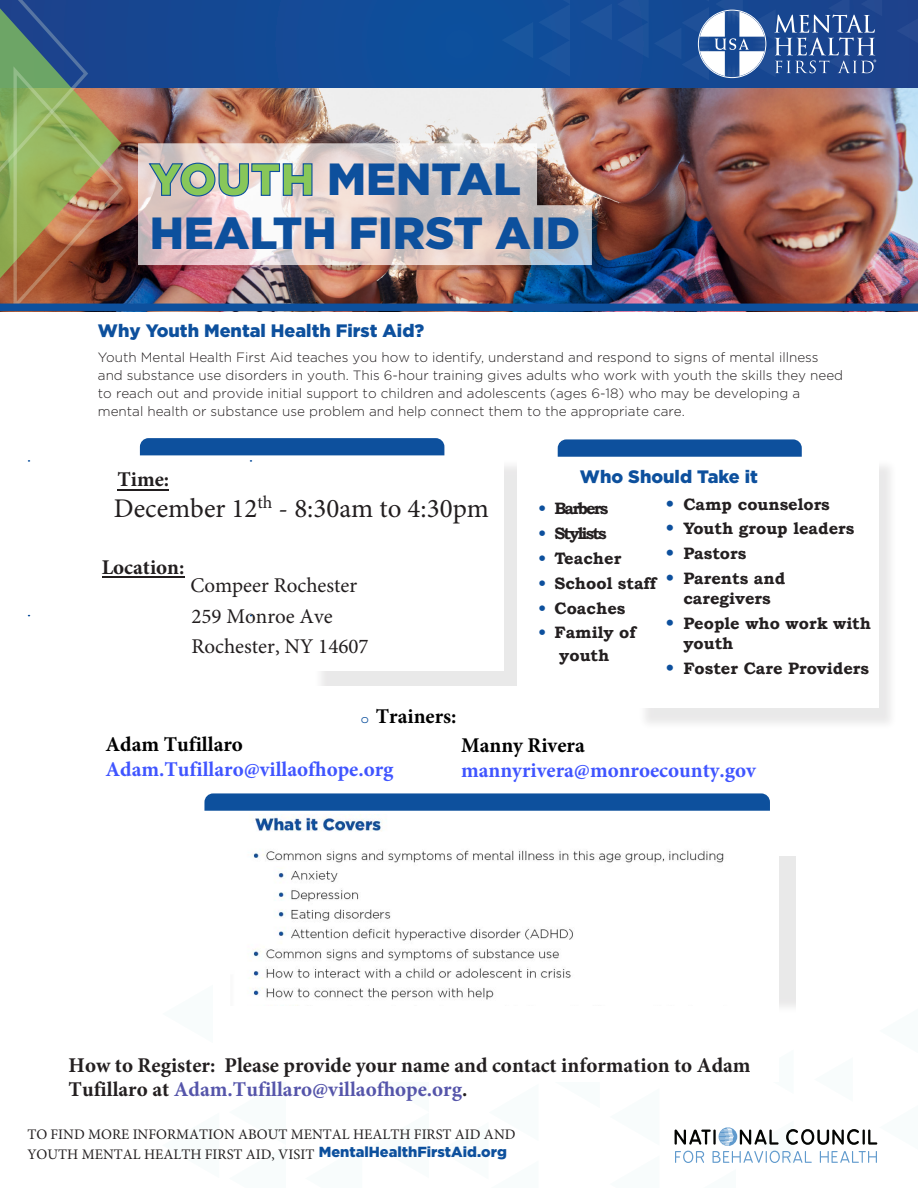
<style>
.page{position:relative;width:918px;height:1188px;background:#fff}
.page>*{position:absolute;margin:0;border:0;box-sizing:border-box;transform-origin:0 0}
.t1{font:900 45px "Gotham";color:#0d509d}
.t2{font:27px "Minion Pro";color:#221e1f}
.t3{font:700 21px/24.9px "Minion Pro";color:#231f20}
.t4{font:700 21px "Minion Pro";color:#4055ff}
.t5{font:21px/30.5px "Minion Pro";color:#221e1f}
.t6{font:700 21px "Minion Pro";color:#000}
.t7{font:700 21px "Minion Pro";color:#221e1f}
.t8{font:900 18px "Gotham";color:#0d509d}
.t9{font:700 16.5px/22.6px "Bookman Old Style";color:#231f20;text-align:center}
.t10{font:700 16.5px/19.8px "Bookman Old Style";color:#231f20;text-align:center}
.t11{font:700 16.5px "Bookman Old Style";letter-spacing:-.11em;color:#231f20}
.t12{font:14.55px/20.1px "Minion Pro";color:#231f20}
.t13{font:300 13.5px/18px "Gotham";color:#231f20}
.s1{color:#88c75a}
.s2{font-family:"Courier Std";font-weight:400;font-size:13.5px;color:#0d509d}
.s3{font-family:"Gotham";font-weight:900;color:#0d509d}
.s4{font-family:"Gotham";font-weight:900;font-size:18px;color:#0d509d}
.s5{font-style:inherit}
.s6{color:#55a}
</style>
<div class="page">
<img style="left:125px;top:88px;width:793px;height:216px">
<div style="left:0;top:0;width:918px;height:88px;background:#134c98"></div>
<svg style="left:503px;top:23px;width:30px;height:34px"></svg>
<svg style="left:897px;top:18px;width:21px;height:25px"></svg>
<div style="left:79px;top:446px;width:438px;height:240px;background:#231f20;opacity:.1"></div>
<div style="left:74px;top:426px;width:429px;height:244px;background:#fff"></div>
<div style="left:531px;top:445px;width:383px;height:286px;background:#231f20;opacity:.1"></div>
<div style="left:531px;top:453px;width:348px;height:255px;background:#fff"></div>
<svg style="left:558px;top:439px;width:244px;height:18px;background:#1858a1"></svg>
<div style="left:143px;top:148px;width:454px;height:122px;background:#231f20;opacity:.2"></div>
<svg style="left:138px;top:143px;width:454px;height:122px;background:#dccbc8"></svg>
<svg style="left:140px;top:438px;width:304px;height:24px"></svg>
<svg style="left:204px;top:793px;width:566px;height:18px;background:#1757a1"></svg>
<img style="left:0;top:0;width:125px;height:312px">
<div style="left:0;top:304px;width:918px;height:7px;background:#0d509d"></div>
<svg style="left:582px;top:0;width:300px;height:80px"></svg>
<svg style="left:675px;top:1001px;width:203px;height:162px"></svg>
<hr style="left:117px;top:489px;width:52px;height:1px;background:#221e1f">
<hr style="left:102px;top:576px;width:82px;height:1px;background:#221e1f">
<img style="left:250px;top:814px;width:492px;height:192px">
<p class="t1" style="left:150px;top:153px;width:373px"><span class="s1">YOUTH</span> MENTAL</p>
<p class="t1" style="left:150px;top:207px;width:432px">HEALTH FIRST AID</p>
<p class="t8" style="left:98px;top:320px;width:328px">Why Youth Mental Health First Aid?</p>
<p class="t13" style="left:98px;top:348px;width:747px">Youth Mental Health First Aid teaches you how to identify, understand and respond to signs of mental illness and substance use disorders in youth. This 6-hour training gives adults who work with youth the skills they need to reach out and provide initial support to children and adolescents (ages 6-18) who may be developing a mental health or substance use problem and help connect them to the appropriate care.</p>
<h3 class="t7" style="left:117px;top:464px;width:53px">Time:</h3>
<h2 class="t2" style="left:114px;top:490px;width:376px">December 12<sup>th</sup> - 8:30am to 4:30pm</h2>
<h3 class="t7" style="left:102px;top:552px;width:84px">Location:</h3>
<h3 class="t5" style="left:190px;top:571px;width:180px">Compeer Rochester<br>259 Monroe Ave<br>Rochester, NY 14607</h3>
<h3 class="t6" style="left:361px;top:701px;width:97px"><span class="s2">o</span> Trainers:</h3>
<p class="t8" style="left:580px;top:466px;width:179px">Who Should Take it</p>
<p class="t11" style="left:538px;top:497px;width:72px"><span class="s3">•</span> Barbers</p>
<p class="t11" style="left:538px;top:521px;width:70px"><span class="s3">•</span> Stylists</p>
<p class="t9" style="left:538px;top:547px;width:85px"><span class="s3">•</span> Teacher</p>
<p class="t9" style="left:538px;top:572px;width:120px"><span class="s3">•</span> School staff</p>
<p class="t9" style="left:538px;top:596px;width:89px"><span class="s3">•</span> Coaches</p>
<p class="t9" style="left:538px;top:621px;width:99px"><span class="s3">•</span> Family of youth</p>
<p class="t9" style="left:665px;top:492px;width:166px"><span class="s4">•</span> Camp counselors</p>
<p class="t9" style="left:665px;top:517px;width:191px"><span class="s4">•</span> Youth group leaders</p>
<p class="t9" style="left:665px;top:542px;width:83px"><span class="s4">•</span> Pastors</p>
<p class="t10" style="left:665px;top:568px;width:121px"><span class="s4">•</span> <span class="s5">Parents</span> and caregivers</p>
<p class="t9" style="left:683px;top:613px;width:189px;line-height:20.5px;text-align:left;text-indent:-18px"><span class="s4">•</span> People who work with youth</p>
<p class="t10" style="left:665px;top:659px;width:205px"><span class="s4">•</span> Foster Care Providers</p>
<h3 class="t6" style="left:105px;top:729px;width:139px">Adam Tufillaro</h3>
<h3 class="t4" style="left:105px;top:754px;width:290px">Adam.Tufillaro@villaofhope.org</h3>
<h3 class="t6" style="left:461px;top:731px;width:125px">Manny Rivera</h3>
<h3 class="t4" style="left:461px;top:755px;width:297px">mannyrivera@monroecounty.gov</h3>
<h3 class="t3" style="left:69px;top:1052px;width:684px">How to Register: Please provide your name and contact information to Adam<br>Tufillaro at <span class="s6">Adam.Tufillaro@villaofhope.org</span>.</h3>
<p class="t12" style="left:27px;top:1124px;width:490px">TO FIND MORE INFORMATION ABOUT MENTAL HEALTH FIRST AID AND<br>YOUTH MENTAL HEALTH FIRST AID, VISIT <span class="s3">MentalHealthFirstAid.org</span></p>
</div>
